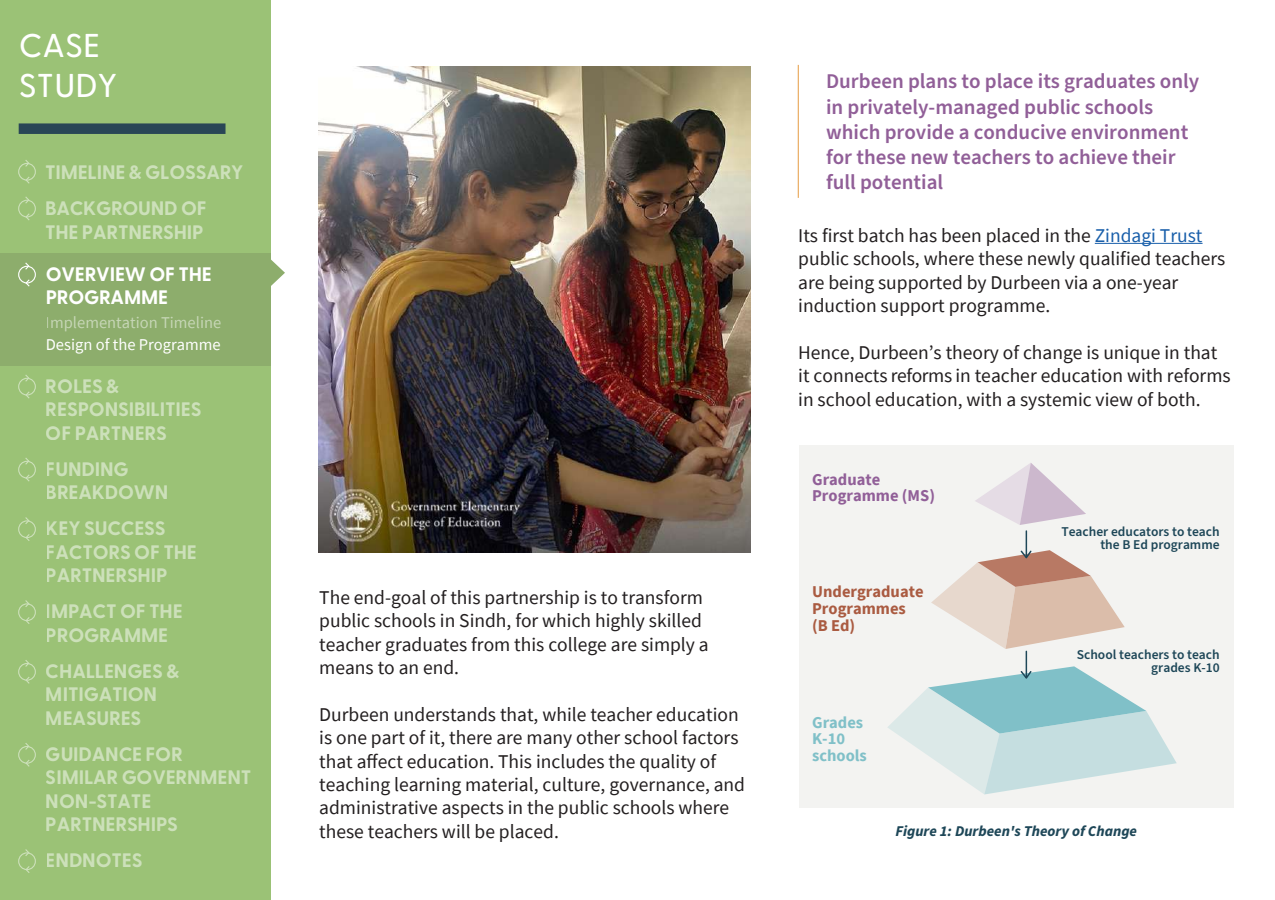
<style>
.page{position:relative;width:1275px;height:900px;background:#fff}
.page>*{position:absolute;margin:0;border:0;box-sizing:border-box;transform-origin:0 0}
.t1{font:500 33px/39.6px "Greycliff CF";color:#fff}
.t2{font:600 21px/25.2px "Source Sans Pro";color:#915f98}
.t3{font:19.5px/23.4px "Source Sans Pro";color:#231f20}
.t4{font:700 19.5px/23.4px "Greycliff CF";letter-spacing:-.01em;color:#fff}
.t5{font:16.5px/22.4px "Source Sans Pro";color:#fff}
.t6{font:700 16.5px/16.8px "Source Sans Pro";color:#aa5b41}
.t7{font:700 16.5px/16.8px "Source Sans Pro";color:#915f98}
.t8{font:700 16.5px/16.8px "Source Sans Pro";color:#80c0c8}
.t9{font:italic 700 15px "Source Sans Pro";color:#1e4758}
.t10{font:600 13.5px/13.2px "Source Sans Pro";color:#1e4758;text-align:right}
.s1{color:#195faa}
</style>
<div class="page">
<hr style="left:1095px;top:243px;width:108px;height:1px;background:#195faa">
<img style="left:319px;top:67px;width:431px;height:486px">
<hr style="left:798px;top:65px;width:1px;height:133px;background:#e69b42">
<div style="left:799px;top:445px;width:435px;height:363px;background:#f3f3f1"></div>
<svg style="left:975px;top:463px;width:111px;height:62px"></svg>
<svg style="left:888px;top:531px;width:289px;height:263px"></svg>
<div style="left:0;top:0;width:270px;height:900px;background:#9bc276"></div>
<div style="left:0;top:254px;width:270px;height:112px;background:#8dad6c"></div>
<svg style="left:270px;top:259px;width:15px;height:28px"></svg>
<div style="left:18px;top:200px;width:18px;height:17px;border:1px solid #fff;border-radius:50%"></div>
<svg style="left:25px;top:213px;width:6px;height:8px"></svg>
<svg style="left:24px;top:196px;width:6px;height:8px"></svg>
<div style="left:18px;top:163px;width:18px;height:18px;border:1px solid #fff;border-radius:50%"></div>
<svg style="left:25px;top:176px;width:6px;height:8px"></svg>
<svg style="left:24px;top:160px;width:6px;height:7px"></svg>
<div style="left:18px;top:378px;width:18px;height:18px;border:1px solid #fff;border-radius:50%"></div>
<svg style="left:25px;top:391px;width:6px;height:8px"></svg>
<svg style="left:24px;top:375px;width:6px;height:7px"></svg>
<div style="left:18px;top:461px;width:18px;height:18px;border:1px solid #fff;border-radius:50%"></div>
<svg style="left:25px;top:474px;width:6px;height:8px"></svg>
<svg style="left:24px;top:458px;width:6px;height:7px"></svg>
<div style="left:18px;top:520px;width:18px;height:18px;border:1px solid #fff;border-radius:50%"></div>
<svg style="left:25px;top:534px;width:6px;height:7px"></svg>
<svg style="left:24px;top:517px;width:6px;height:7px"></svg>
<div style="left:18px;top:603px;width:18px;height:18px;border:1px solid #fff;border-radius:50%"></div>
<svg style="left:25px;top:617px;width:6px;height:7px"></svg>
<svg style="left:24px;top:600px;width:6px;height:7px"></svg>
<div style="left:18px;top:663px;width:18px;height:18px;border:1px solid #fff;border-radius:50%"></div>
<svg style="left:25px;top:677px;width:6px;height:7px"></svg>
<svg style="left:24px;top:660px;width:6px;height:7px"></svg>
<div style="left:18px;top:746px;width:18px;height:18px;border:1px solid #fff;border-radius:50%"></div>
<svg style="left:25px;top:760px;width:6px;height:7px"></svg>
<svg style="left:24px;top:743px;width:6px;height:7px"></svg>
<div style="left:18px;top:852px;width:18px;height:18px;border:1px solid #fff;border-radius:50%"></div>
<svg style="left:25px;top:866px;width:6px;height:7px"></svg>
<svg style="left:24px;top:849px;width:6px;height:7px"></svg>
<div style="left:19px;top:123px;width:207px;height:11px;background:#294656"></div>
<div style="left:18px;top:266px;width:18px;height:18px;border:1px solid #fff;border-radius:50%"></div>
<svg style="left:25px;top:279px;width:6px;height:8px"></svg>
<svg style="left:24px;top:262px;width:6px;height:8px"></svg>
<h1 class="t1" style="left:19px;top:23px;width:100px">CASE<br>STUDY</h1>
<p class="t4" style="left:45px;top:159px;width:200px">TIMELINE &amp; GLOSSARY</p>
<p class="t4" style="left:45px;top:196px;width:163px">BACKGROUND OF<br>THE PARTNERSHIP</p>
<p class="t4" style="left:46px;top:261px;width:168px">OVERVIEW OF THE<br>PROGRAMME</p>
<p class="t5" style="left:46px;top:311px;width:177px">Implementation Timeline<br>Design of the Programme</p>
<p class="t4" style="left:46px;top:373px;width:157px">ROLES &amp;<br>RESPONSIBILITIES<br>OF PARTNERS</p>
<p class="t4" style="left:46px;top:456px;width:124px">FUNDING<br>BREAKDOWN</p>
<p class="t4" style="left:46px;top:516px;width:153px">KEY SUCCESS<br>FACTORS OF THE<br>PARTNERSHIP</p>
<p class="t4" style="left:46px;top:599px;width:138px">IMPACT OF THE<br>PROGRAMME</p>
<p class="t4" style="left:46px;top:659px;width:135px">CHALLENGES &amp;<br>MITIGATION<br>MEASURES</p>
<p class="t4" style="left:46px;top:742px;width:207px">GUIDANCE FOR<br>SIMILAR GOVERNMENT<br>NON-STATE<br>PARTNERSHIPS</p>
<p class="t4" style="left:46px;top:848px;width:98px">ENDNOTES</p>
<p class="t3" style="left:319px;top:585px;width:391px">The end-goal of this partnership is to transform public schools in Sindh, for which highly skilled teacher graduates from this college are simply a means to an end.</p>
<p class="t3" style="left:319px;top:702px;width:427px">Durbeen understands that, while teacher education is one part of it, there are many other school factors that affect education. This includes the quality of teaching learning material, culture, governance, and administrative aspects in the public schools where these teachers will be placed.</p>
<p class="t2" style="left:826px;top:69px;width:375px">Durbeen plans to place its graduates only in privately-managed public schools which provide a conducive environment for these new teachers to achieve their full potential</p>
<p class="t3" style="left:798px;top:224px;width:429px">Its first batch has been placed in the <span class="s1">Zindagi Trust </span>public schools, where these newly qualified teachers are being supported by Durbeen via a one-year induction support programme.</p>
<p class="t3" style="left:798px;top:341px;width:434px">Hence, Durbeen’s theory of change is unique in that it connects reforms in teacher education with reforms in school education, with a systemic view of both.</p>
<p class="t7" style="left:812px;top:470px;width:124px">Graduate<br>Programme (MS)</p>
<p class="t6" style="left:812px;top:583px;width:113px">Undergraduate<br>Programmes (B Ed)</p>
<p class="t8" style="left:812px;top:713px;width:56px">Grades<br>K-10 schools</p>
<p class="t10" style="left:1061px;top:525px;width:160px">Teacher educators to teach the B Ed programme</p>
<p class="t10" style="left:1077px;top:648px;width:144px">School teachers to teach grades K-10</p>
<p class="t9" style="left:896px;top:821px;width:243px">Figure 1: Durbeen's Theory of Change</p>
</div>
